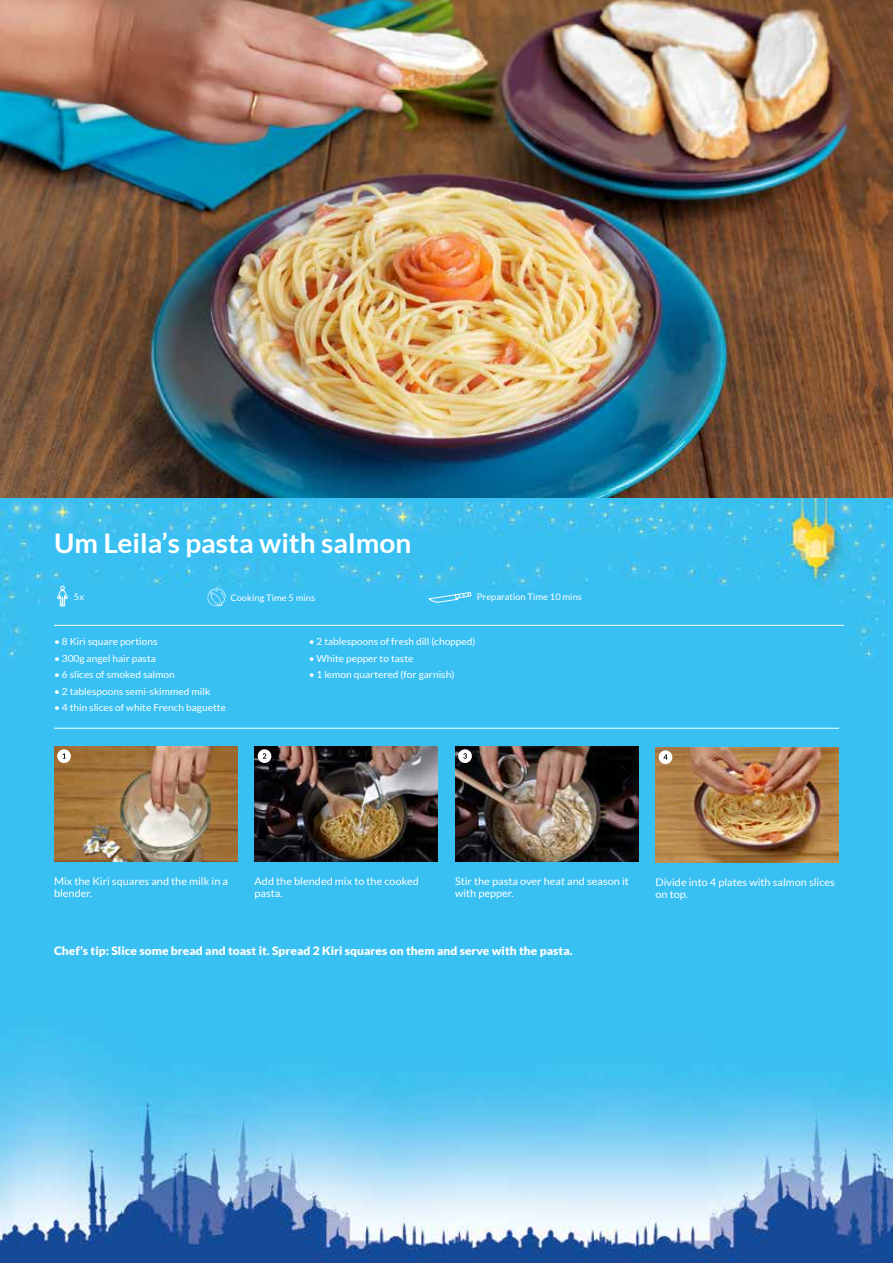
<style>
.page{position:relative;width:893px;height:1263px;background:#fff}
.page>*{position:absolute;margin:0;border:0;box-sizing:border-box;transform-origin:0 0}
.t1{font:700 27px "Lato";color:#fff;scale:1.04 1}
.t2{font:900 11.55px "Lato";color:#fff;scale:1.04 1}
.t3{font:10.5px/12.6px "Lato";color:#fff;scale:1.04 1}
.t4{font:9.75px "Lato";color:#fff;scale:1.04 1}
.t5{font:9px "Lato";color:#fff;scale:1.04 1}
</style>
<div class="page">
<img style="left:0;top:497px;width:893px;height:766px">
<img style="left:0;top:0;width:893px;height:497px">
<hr style="left:54px;top:728px;width:785px;height:1px;background:#fff">
<hr style="left:54px;top:625px;width:790px;height:1px;background:#fff">
<img style="left:54px;top:746px;width:183px;height:115px">
<img style="left:254px;top:746px;width:184px;height:115px">
<img style="left:655px;top:747px;width:184px;height:115px">
<img style="left:455px;top:746px;width:183px;height:115px">
<div style="left:57px;top:749px;width:14px;height:14px;background:#fff;border-radius:50%"></div>
<svg style="left:63px;top:753px;width:3px;height:6px"></svg>
<div style="left:258px;top:749px;width:13px;height:14px;background:#fff;border-radius:50%"></div>
<svg style="left:263px;top:753px;width:3px;height:6px"></svg>
<div style="left:458px;top:749px;width:14px;height:14px;background:#fff;border-radius:50%"></div>
<svg style="left:463px;top:753px;width:4px;height:6px"></svg>
<div style="left:659px;top:750px;width:13px;height:14px;background:#fff;border-radius:50%"></div>
<svg style="left:663px;top:754px;width:4px;height:6px"></svg>
<svg style="left:206px;top:588px;width:20px;height:18px"></svg>
<svg style="left:57px;top:585px;width:11px;height:22px"></svg>
<svg style="left:428px;top:592px;width:44px;height:11px"></svg>
<h1 class="t1" style="left:54px;top:528px;width:345px">Um Leila’s pasta with salmon</h1>
<p class="t5" style="left:74px;top:591px;width:11px">5x</p>
<p class="t5" style="left:230px;top:592px;width:83px">Cooking Time 5 mins</p>
<p class="t5" style="left:477px;top:591px;width:103px">Preparation Time 10 mins</p>
<p class="t4" style="left:54px;top:636px;width:101px">• 8 Kiri square portions</p>
<p class="t4" style="left:54px;top:653px;width:100px">• 300g angel hair pasta</p>
<p class="t4" style="left:54px;top:669px;width:118px">• 6 slices of smoked salmon</p>
<p class="t4" style="left:54px;top:686px;width:152px">• 2 tablespoons semi-skimmed milk</p>
<p class="t4" style="left:54px;top:702px;width:167px">• 4 thin slices of white French baguette</p>
<p class="t4" style="left:309px;top:636px;width:162px">• 2 tablespoons of fresh dill (chopped)</p>
<p class="t4" style="left:309px;top:653px;width:102px">• White pepper to taste</p>
<p class="t4" style="left:309px;top:669px;width:142px">• 1 lemon quartered (for garnish)</p>
<p class="t3" style="left:54px;top:874px;width:169px">Mix the Kiri squares and the milk in a blender.</p>
<p class="t3" style="left:254px;top:874px;width:160px">Add the blended mix to the cooked pasta.</p>
<p class="t3" style="left:655px;top:875px;width:174px">Divide into 4 plates with salmon slices on top.</p>
<p class="t3" style="left:455px;top:874px;width:169px">Stir the pasta over heat and season it with pepper.</p>
<p class="t2" style="left:54px;top:944px;width:500px">Chef’s tip: Slice some bread and toast it. Spread 2 Kiri squares on them and serve with the pasta.</p>
</div>
